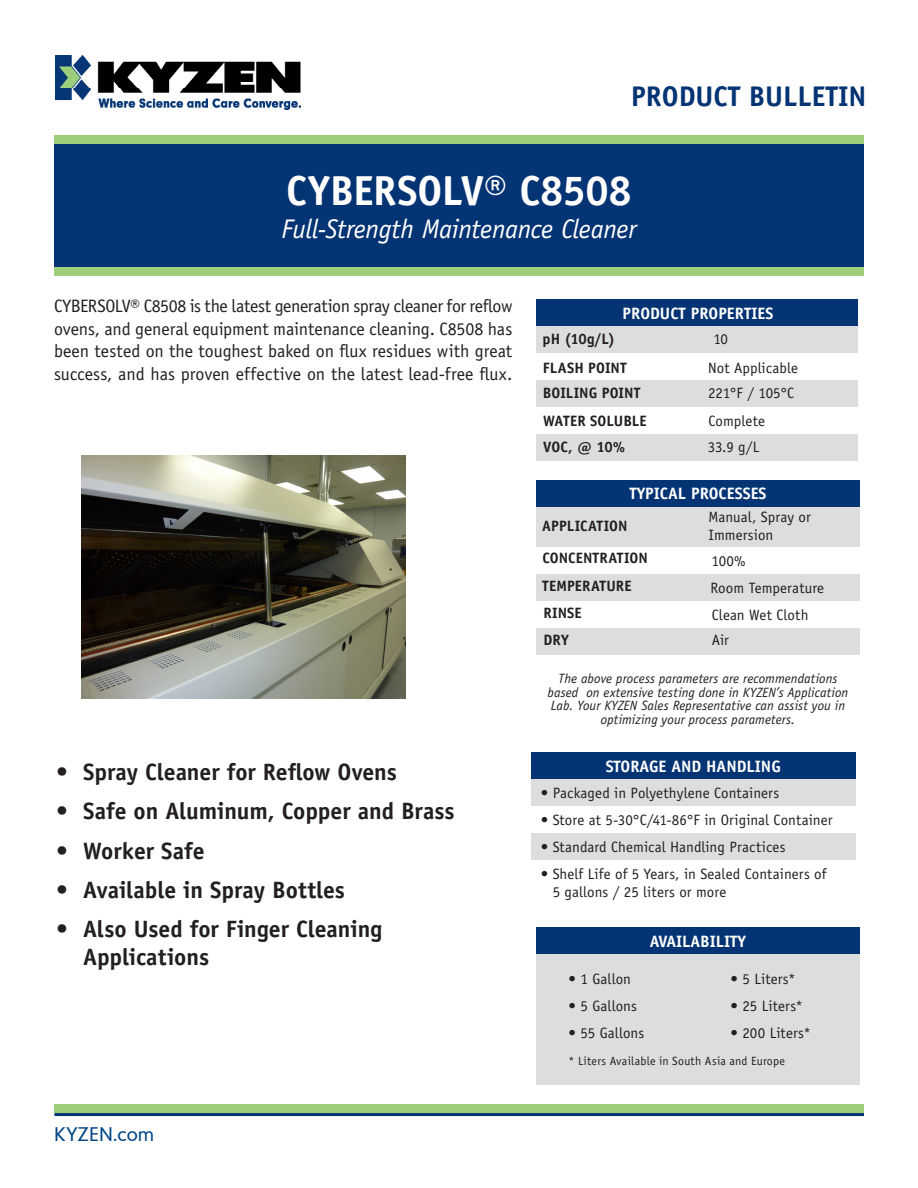
<style>
.page{position:relative;width:918px;height:1188px;background:#fff}
.page>*{position:absolute;margin:0;border:0;box-sizing:border-box;transform-origin:0 0}
.t1{font:700 42px "Officina Sans Std";letter-spacing:-.01em;color:#fff}
.t2{font:700 28.5px "Officina Sans Std";color:#053474}
.t3{font:italic 27px "Officina Sans Std";letter-spacing:-.01em;color:#fff}
.t4{font:700 23.7px/27.6px "Officina Sans Std";letter-spacing:-.005em;color:#231f20}
.t5{font:18px/22.5px "Officina Sans Std";color:#231f20;text-align:justify}
.t6{font:18px "Geometric 706 BT Medium B";letter-spacing:-.005em;color:#004684}
.t7{font:700 16.5px "Officina Sans Std";color:#fff}
.t8{font:15px/18px "Officina Sans Std";letter-spacing:.005em;color:#231f20}
.t9{font:700 15px "Officina Sans Std";letter-spacing:.005em;color:#231f20}
.t10{font:italic 13.5px/13.5px "Officina Sans Std";letter-spacing:.005em;color:#231f20;text-align:center}
.t11{font:12px "Officina Sans Std";letter-spacing:.015em;color:#231f20}
</style>
<div class="page">
<div style="left:54px;top:136px;width:810px;height:140px;background:#053474"></div>
<div style="left:54px;top:267px;width:810px;height:9px;background:#9dcf7b"></div>
<div style="left:54px;top:1104px;width:810px;height:9px;background:#9dcf7b"></div>
<div style="left:531px;top:779px;width:324px;height:27px;background:#dcdddf"></div>
<div style="left:531px;top:833px;width:324px;height:27px;background:#dcdddf"></div>
<div style="left:531px;top:752px;width:324px;height:27px;background:#053474"></div>
<div style="left:536px;top:954px;width:324px;height:131px;background:#dcdddf"></div>
<div style="left:536px;top:927px;width:324px;height:27px;background:#053474"></div>
<hr style="left:54px;top:1113px;width:810px;height:3px;background:#053474">
<div style="left:54px;top:135px;width:810px;height:9px;background:#9dcf7b"></div>
<img style="left:56px;top:56px;width:244px;height:53px">
<div style="left:536px;top:326px;width:321px;height:27px;background:#dcdddf"></div>
<div style="left:536px;top:380px;width:321px;height:27px;background:#dcdddf"></div>
<div style="left:536px;top:434px;width:321px;height:27px;background:#dcdddf"></div>
<div style="left:536px;top:299px;width:321px;height:27px;background:#053474"></div>
<div style="left:536px;top:506px;width:324px;height:41px;background:#dcdddf"></div>
<div style="left:536px;top:574px;width:324px;height:27px;background:#dcdddf"></div>
<div style="left:536px;top:628px;width:324px;height:27px;background:#dcdddf"></div>
<div style="left:536px;top:480px;width:324px;height:27px;background:#053474"></div>
<img style="left:81px;top:455px;width:324px;height:243px">
<p class="t2" style="left:631px;top:79px;width:237px">PRODUCT BULLETIN</p>
<p class="t1" style="left:286px;top:165px;width:347px">CYBERSOLV® C8508</p>
<p class="t3" style="left:282px;top:213px;width:356px">Full-Strength Maintenance Cleaner</p>
<p class="t5" style="left:54px;top:295px;width:460px">CYBERSOLV® C8508 is the latest generation spray cleaner for reflow ovens, and general equipment maintenance cleaning. C8508 has been tested on the toughest baked on flux residues with great success, and has proven effective on the latest lead-free flux.</p>
<p class="t4" style="left:56px;top:757px;width:342px">• Spray Cleaner for Reflow Ovens</p>
<p class="t4" style="left:56px;top:797px;width:400px">• Safe on Aluminum, Copper and Brass</p>
<p class="t4" style="left:56px;top:836px;width:150px">• Worker Safe</p>
<p class="t4" style="left:56px;top:876px;width:290px">• Available in Spray Bottles</p>
<p class="t4" style="left:83px;top:915px;width:301px;text-indent:-27px">• Also Used for Finger Cleaning<br>Applications</p>
<p class="t6" style="left:54px;top:1122px;width:102px">KYZEN.com</p>
<p class="t7" style="left:623px;top:303px;width:152px">PRODUCT PROPERTIES</p>
<p class="t9" style="left:543px;top:329px;width:74px">pH (10g/L)</p>
<p class="t8" style="left:713px;top:330px;width:16px">10</p>
<p class="t9" style="left:543px;top:358px;width:86px">FLASH POINT</p>
<p class="t8" style="left:708px;top:359px;width:92px">Not Applicable</p>
<p class="t9" style="left:543px;top:383px;width:99px">BOILING POINT</p>
<p class="t8" style="left:708px;top:384px;width:87px">221°F / 105°C</p>
<p class="t9" style="left:543px;top:411px;width:105px">WATER SOLUBLE</p>
<p class="t8" style="left:708px;top:411px;width:58px">Complete</p>
<p class="t9" style="left:543px;top:437px;width:84px">VOC, @ 10%</p>
<p class="t7" style="left:629px;top:483px;width:139px">TYPICAL PROCESSES</p>
<p class="t9" style="left:542px;top:516px;width:87px">APPLICATION</p>
<p class="t8" style="left:709px;top:508px;width:104px">Manual, Spray or<br>Immersion</p>
<p class="t9" style="left:542px;top:549px;width:107px">CONCENTRATION</p>
<p class="t8" style="left:712px;top:552px;width:35px">100%</p>
<p class="t9" style="left:542px;top:577px;width:91px">TEMPERATURE</p>
<p class="t8" style="left:711px;top:579px;width:115px">Room Temperature</p>
<p class="t9" style="left:543px;top:604px;width:40px">RINSE</p>
<p class="t8" style="left:712px;top:606px;width:98px">Clean Wet Cloth</p>
<p class="t9" style="left:544px;top:631px;width:27px">DRY</p>
<p class="t8" style="left:712px;top:631px;width:19px">Air</p>
<p class="t8" style="left:708px;top:438px;width:53px">33.9 g/L</p>
<p class="t10" style="left:548px;top:672px;width:302px">The above process parameters are recommendations based on extensive testing done in KYZEN’s Application Lab. Your KYZEN Sales Representative can assist you in optimizing your process parameters.</p>
<p class="t7" style="left:606px;top:756px;width:177px">STORAGE AND HANDLING</p>
<p class="t8" style="left:541px;top:784px;width:240px">• Packaged in Polyethylene Containers</p>
<p class="t8" style="left:541px;top:811px;width:293px">• Store at 5-30°C/41-86°F in Original Container</p>
<p class="t8" style="left:541px;top:838px;width:246px">• Standard Chemical Handling Practices</p>
<p class="t8" style="left:553px;top:865px;width:275px;text-indent:-12px">• Shelf Life of 5 Years, in Sealed Containers of<br>5 gallons / 25 liters or more</p>
<p class="t7" style="left:650px;top:931px;width:98px">AVAILABILITY</p>
<p class="t8" style="left:569px;top:970px;width:64px">• 1 Gallon</p>
<p class="t8" style="left:731px;top:970px;width:67px">• 5 Liters*</p>
<p class="t8" style="left:569px;top:997px;width:70px">• 5 Gallons</p>
<p class="t8" style="left:731px;top:997px;width:74px">• 25 Liters*</p>
<p class="t8" style="left:569px;top:1024px;width:77px">• 55 Gallons</p>
<p class="t8" style="left:731px;top:1024px;width:82px">• 200 Liters*</p>
<p class="t11" style="left:569px;top:1054px;width:218px">* Liters Available in South Asia and Europe</p>
</div>
